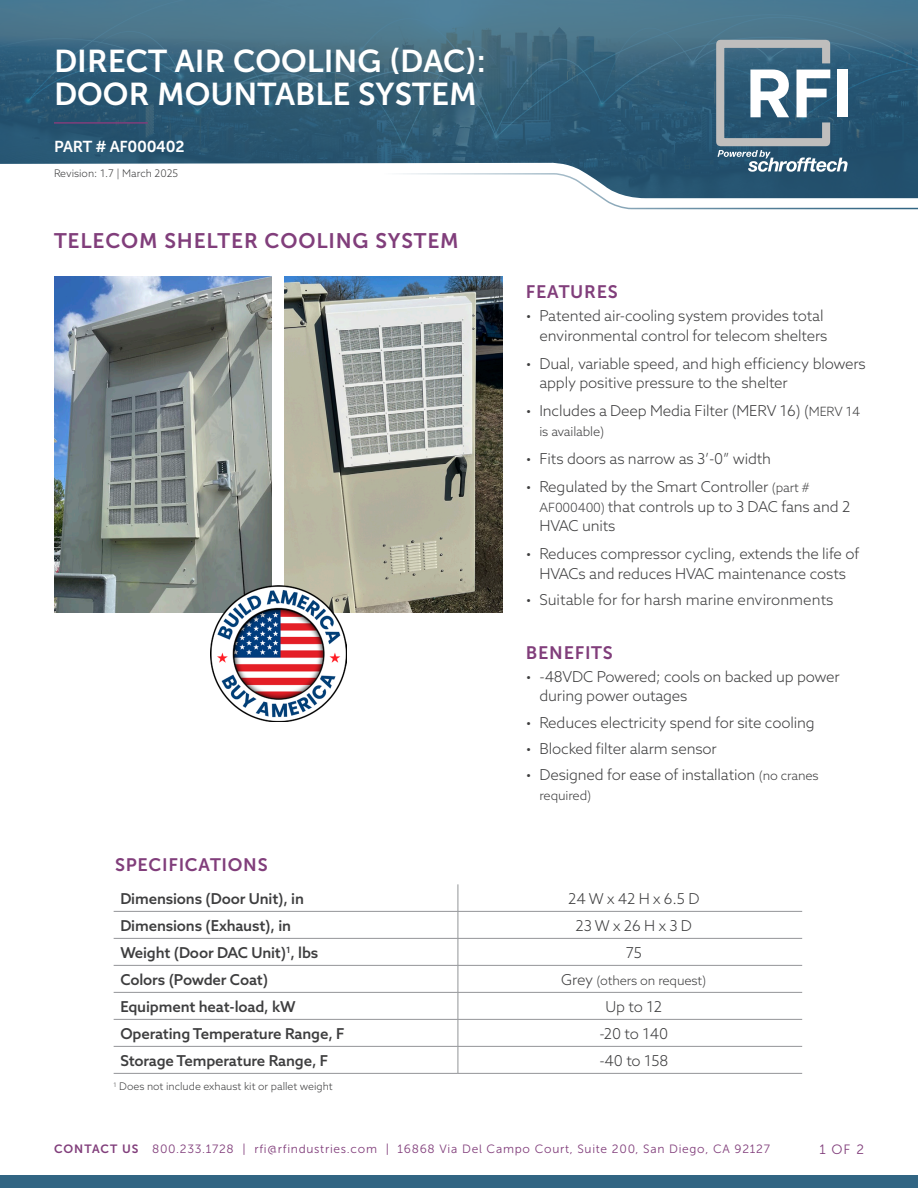
<style>
.page{position:relative;width:918px;height:1188px;background:#fff}
.page>*{position:absolute;margin:0;border:0;box-sizing:border-box;transform-origin:0 0}
.t1{font:31.5px/33px "Museo Sans 700";color:#fff}
.RFI_-_Big_Header{font:21px "Museo Sans 700";letter-spacing:.04em;color:#813e7b}
.RFI_-_Small_Headers{font:18px "Museo Sans 700";letter-spacing:.04em;color:#813e7b}
.t2{font:15.75px "Museo Sans 700";letter-spacing:-.02em;color:#fff}
.RFI-_Body_Copy{font:300 15px/19.5px "Azo Sans";letter-spacing:-.01em;color:#3e3e3f}
.t3{font:500 15px "Azo Sans";letter-spacing:-.01em;color:#3e3e3f}
.t4{font:13.5px "Museo Sans 300";color:#813e7b}
.RFI-_Body_Copy-2{font:300 12.75px "Azo Sans";letter-spacing:-.01em;color:#3e3e3f}
.t5{font:12px "Museo Sans 300";letter-spacing:.06em;color:#813e7b}
.t6{font:300 10.5px "Azo Sans";color:#3e3e3f}
.s1{font-size:12.75px}
.s2{font-size:15px}
.s3{font-family:"Museo Sans 700"}
</style>
<div class="page">
<img style="left:0;top:0;width:918px;height:164px">
<svg style="left:302px;top:40px;width:616px;height:170px"></svg>
<hr style="left:54px;top:122px;width:94px;height:2px;background:#813e7b">
<div style="left:0;top:1176px;width:918px;height:12px;background:#316583"></div>
<hr style="left:114px;top:911px;width:344px;height:1px;background:#939598">
<hr style="left:458px;top:911px;width:344px;height:1px;background:#939598">
<hr style="left:114px;top:938px;width:344px;height:1px;background:#939598">
<hr style="left:458px;top:938px;width:344px;height:1px;background:#939598">
<hr style="left:114px;top:965px;width:344px;height:1px;background:#939598">
<hr style="left:458px;top:965px;width:344px;height:1px;background:#939598">
<hr style="left:114px;top:992px;width:344px;height:1px;background:#939598">
<hr style="left:458px;top:992px;width:344px;height:1px;background:#939598">
<hr style="left:114px;top:1019px;width:344px;height:1px;background:#939598">
<hr style="left:458px;top:1019px;width:344px;height:1px;background:#939598">
<hr style="left:114px;top:1046px;width:344px;height:1px;background:#939598">
<hr style="left:458px;top:1046px;width:344px;height:1px;background:#939598">
<svg style="left:458px;top:884px;width:1px;height:189px"></svg>
<hr style="left:114px;top:1073px;width:344px;height:1px;background:#939598">
<hr style="left:458px;top:1073px;width:344px;height:1px;background:#939598">
<img style="left:54px;top:277px;width:217px;height:336px">
<img style="left:285px;top:277px;width:217px;height:336px">
<img style="left:211px;top:586px;width:135px;height:135px">
<p class="t1" style="left:54px;top:44px;width:433px">DIRECT AIR COOLING (DAC):<br>DOOR MOUNTABLE SYSTEM</p>
<p class="t2" style="left:54px;top:138px;width:132px">PART # AF000402</p>
<p class="t6" style="left:54px;top:167px;width:126px">Revision: 1.7 | March 2025</p>
<p class="RFI_-_Big_Header" style="left:54px;top:229px;width:406px">TELECOM SHELTER COOLING SYSTEM</p>
<p class="RFI_-_Small_Headers" style="left:115px;top:855px;width:154px">SPECIFICATIONS</p>
<p class="RFI_-_Small_Headers" style="left:526px;top:281px;width:93px">FEATURES</p>
<p class="RFI-_Body_Copy" style="left:526px;top:306px;width:303px;text-align:right">• Patented air-cooling system provides total environmental control for telecom shelters</p>
<p class="RFI-_Body_Copy" style="left:539px;top:353px;width:328px;text-indent:-14px">• Dual, variable speed, and high efficiency blowers apply positive pressure to the shelter</p>
<p class="RFI-_Body_Copy" style="left:526px;top:401px;width:336px">• Includes a Deep Media Filter (MERV 16) (<span class="s1">MERV 14</span></p>
<p class="RFI-_Body_Copy-2" style="left:539px;top:423px;width:66px">is available)</p>
<p class="RFI-_Body_Copy" style="left:526px;top:449px;width:247px">• Fits doors as narrow as 3’-0” width</p>
<p class="RFI-_Body_Copy" style="left:539px;top:477px;width:312px;text-indent:-14px">• Regulated by the Smart Controller <span class="s1">(part #<br>AF000400)</span> that controls up to 3 DAC fans and 2<br>HVAC units</p>
<p class="RFI-_Body_Copy" style="left:526px;top:544px;width:335px;text-align:center">• Reduces compressor cycling, extends the life of<br>HVACs and reduces HVAC maintenance costs</p>
<p class="RFI-_Body_Copy" style="left:526px;top:590px;width:309px">• Suitable for for harsh marine environments</p>
<p class="RFI_-_Small_Headers" style="left:526px;top:643px;width:88px">BENEFITS</p>
<p class="RFI-_Body_Copy" style="left:539px;top:667px;width:302px;text-indent:-14px">• -48VDC Powered; cools on backed up power during power outages</p>
<p class="RFI-_Body_Copy" style="left:526px;top:712px;width:290px">• Reduces electricity spend for site cooling</p>
<p class="RFI-_Body_Copy" style="left:526px;top:739px;width:192px">• Blocked filter alarm sensor</p>
<p class="RFI-_Body_Copy" style="left:526px;top:765px;width:294px">• Designed for ease of installation <span class="s1">(no cranes</span></p>
<p class="RFI-_Body_Copy-2" style="left:539px;top:787px;width:53px">required)</p>
<p class="t3" style="left:120px;top:889px;width:185px">Dimensions (Door Unit), in</p>
<p class="RFI-_Body_Copy" style="left:568px;top:889px;width:133px">24 W x 42 H x 6.5 D</p>
<p class="t3" style="left:120px;top:916px;width:172px">Dimensions (Exhaust), in</p>
<p class="RFI-_Body_Copy" style="left:576px;top:916px;width:118px">23 W x 26 H x 3 D</p>
<p class="t3" style="left:120px;top:943px;width:199px">Weight (Door DAC Unit)<sup>1</sup>, lbs</p>
<p class="RFI-_Body_Copy" style="left:626px;top:943px;width:18px">75</p>
<p class="t3" style="left:120px;top:970px;width:149px">Colors (Powder Coat)</p>
<p class="RFI-_Body_Copy-2" style="left:561px;top:972px;width:147px"><span class="s2">Grey</span> (others on request)</p>
<p class="t3" style="left:120px;top:997px;width:177px">Equipment heat-load, kW</p>
<p class="RFI-_Body_Copy" style="left:606px;top:997px;width:58px">Up to 12</p>
<p class="t3" style="left:120px;top:1024px;width:226px">Operating Temperature Range, F</p>
<p class="RFI-_Body_Copy" style="left:599px;top:1024px;width:70px">-20 to 140</p>
<p class="t3" style="left:120px;top:1051px;width:209px">Storage Temperature Range, F</p>
<p class="RFI-_Body_Copy" style="left:599px;top:1051px;width:70px">-40 to 158</p>
<p class="t6" style="left:114px;top:1079px;width:221px"><sup>1</sup> Does not include exhaust kit or pallet weight</p>
<p class="t5" style="left:54px;top:1143px;width:717px"><span class="s3">CONTACT US</span> 800.233.1728 | rfi@rfindustries.com | 16868 Via Del Campo Court, Suite 200, San Diego, CA 92127</p>
<p class="t4" style="left:819px;top:1142px;width:46px">1 OF 2</p>
</div>
